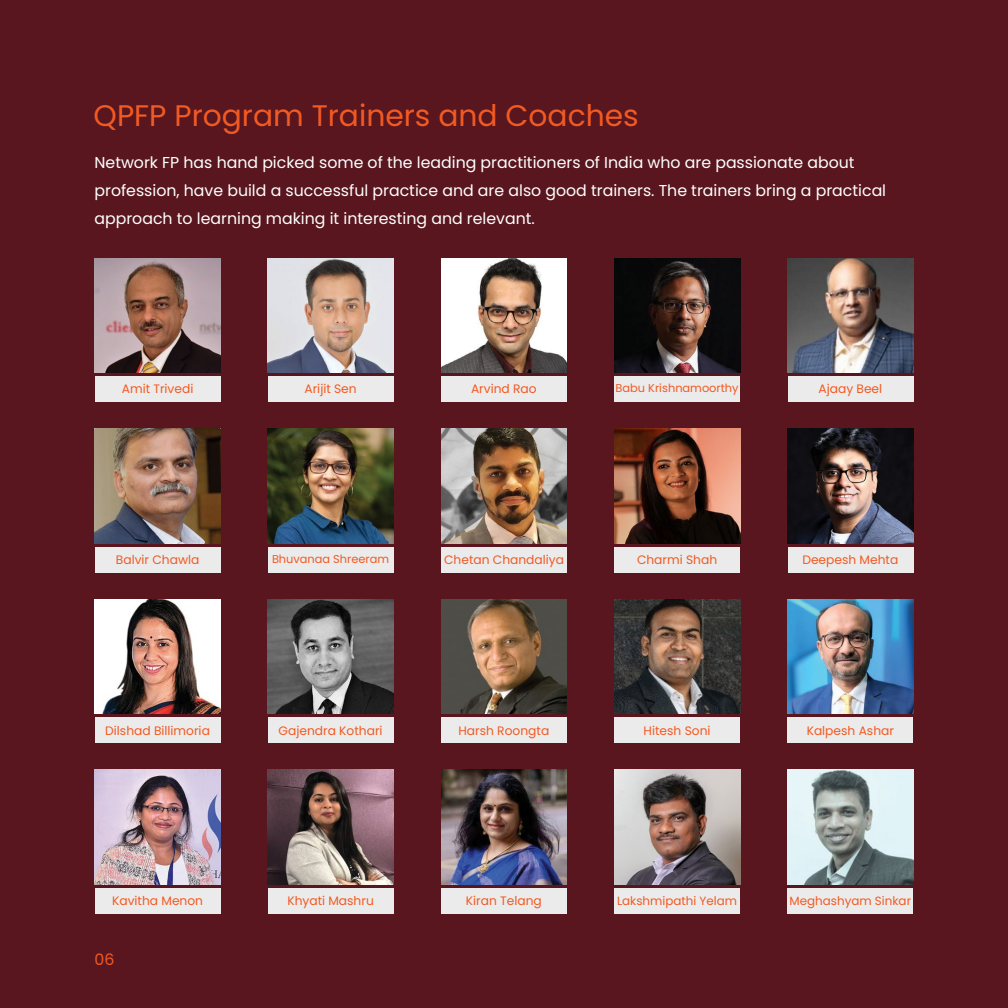
<style>
.page{position:relative;width:1008px;height:1008px;background:#59161e}
.page>*{position:absolute;margin:0;border:0;box-sizing:border-box;transform-origin:0 0}
.t1{font:29.75px "Poppins";color:#f15a22}
.t2{font:15.75px/28px "Poppins";color:#fff}
.t3{font:15.75px "Poppins";color:#f15a22}
.t4{font:12.25px "Poppins";color:#f15a22}
.t5{font:11.9px "Poppins";color:#f15a22}
.t6{font:11.38px "Poppins";color:#f15a22}
</style>
<div class="page">
<div style="left:95px;top:376px;width:125px;height:26px;background:#ebebec"></div>
<img style="left:95px;top:258px;width:125px;height:115px">
<div style="left:614px;top:376px;width:126px;height:26px;background:#ebebec"></div>
<img style="left:614px;top:258px;width:126px;height:115px">
<div style="left:268px;top:376px;width:126px;height:26px;background:#ebebec"></div>
<img style="left:268px;top:258px;width:126px;height:115px">
<div style="left:788px;top:376px;width:125px;height:26px;background:#ebebec"></div>
<img style="left:788px;top:258px;width:125px;height:115px">
<div style="left:441px;top:376px;width:126px;height:26px;background:#ebebec"></div>
<img style="left:441px;top:258px;width:126px;height:115px">
<div style="left:95px;top:547px;width:125px;height:25px;background:#ebebec"></div>
<img style="left:95px;top:429px;width:125px;height:114px">
<div style="left:614px;top:547px;width:126px;height:25px;background:#ebebec"></div>
<img style="left:614px;top:429px;width:126px;height:114px">
<div style="left:268px;top:547px;width:126px;height:25px;background:#ebebec"></div>
<img style="left:268px;top:429px;width:126px;height:114px">
<div style="left:788px;top:547px;width:125px;height:25px;background:#ebebec"></div>
<img style="left:788px;top:429px;width:125px;height:114px">
<div style="left:441px;top:547px;width:126px;height:25px;background:#ebebec"></div>
<img style="left:441px;top:429px;width:126px;height:114px">
<div style="left:95px;top:717px;width:125px;height:26px;background:#ebebec"></div>
<img style="left:95px;top:599px;width:125px;height:115px">
<div style="left:614px;top:717px;width:126px;height:26px;background:#ebebec"></div>
<img style="left:614px;top:599px;width:126px;height:115px">
<div style="left:268px;top:717px;width:126px;height:26px;background:#ebebec"></div>
<img style="left:268px;top:599px;width:126px;height:115px">
<div style="left:441px;top:717px;width:126px;height:26px;background:#ebebec"></div>
<img style="left:441px;top:599px;width:126px;height:115px">
<div style="left:788px;top:717px;width:125px;height:26px;background:#ebebec"></div>
<img style="left:788px;top:599px;width:125px;height:115px">
<div style="left:614px;top:888px;width:126px;height:26px;background:#ebebec"></div>
<img style="left:614px;top:770px;width:126px;height:114px">
<div style="left:788px;top:888px;width:125px;height:26px;background:#ebebec"></div>
<img style="left:788px;top:770px;width:125px;height:114px">
<div style="left:268px;top:888px;width:126px;height:26px;background:#ebebec"></div>
<img style="left:268px;top:770px;width:126px;height:114px">
<div style="left:441px;top:888px;width:126px;height:26px;background:#ebebec"></div>
<img style="left:441px;top:770px;width:126px;height:114px">
<div style="left:95px;top:888px;width:125px;height:26px;background:#ebebec"></div>
<img style="left:95px;top:770px;width:125px;height:114px">
<h1 class="t1" style="left:94px;top:98px;width:547px">QPFP Program Trainers and Coaches</h1>
<p class="t2" style="left:95px;top:149px;width:793px">Network FP has hand picked some of the leading practitioners of India who are passionate about profession, have build a successful practice and are also good trainers. The trainers bring a practical approach to learning making it interesting and relevant.</p>
<p class="t4" style="left:122px;top:382px;width:73px">Amit Trivedi</p>
<p class="t4" style="left:305px;top:382px;width:54px">Arijit Sen</p>
<p class="t4" style="left:471px;top:382px;width:67px">Arvind Rao</p>
<p class="t6" style="left:616px;top:382px;width:125px">Babu Krishnamoorthy</p>
<p class="t4" style="left:819px;top:382px;width:65px">Ajaay Beel</p>
<p class="t4" style="left:116px;top:552px;width:85px">Balvir Chawla</p>
<p class="t6" style="left:272px;top:552px;width:119px">Bhuvanaa Shreeram</p>
<p class="t4" style="left:444px;top:552px;width:121px">Chetan Chandaliya</p>
<p class="t4" style="left:637px;top:552px;width:82px">Charmi Shah</p>
<p class="t4" style="left:802px;top:552px;width:97px">Deepesh Mehta</p>
<p class="t4" style="left:105px;top:723px;width:106px">Dilshad Billimoria</p>
<p class="t4" style="left:279px;top:723px;width:106px">Gajendra Kothari</p>
<p class="t4" style="left:458px;top:723px;width:92px">Harsh Roongta</p>
<p class="t4" style="left:644px;top:723px;width:68px">Hitesh Soni</p>
<p class="t4" style="left:807px;top:723px;width:89px">Kalpesh Ashar</p>
<p class="t4" style="left:112px;top:894px;width:93px">Kavitha Menon</p>
<p class="t4" style="left:287px;top:894px;width:88px">Khyati Mashru</p>
<p class="t4" style="left:466px;top:894px;width:77px">Kiran Telang</p>
<p class="t5" style="left:617px;top:894px;width:122px">Lakshmipathi Yelam</p>
<p class="t5" style="left:790px;top:894px;width:123px">Meghashyam Sinkar</p>
<p class="t3" style="left:95px;top:950px;width:21px">06</p>
</div>
